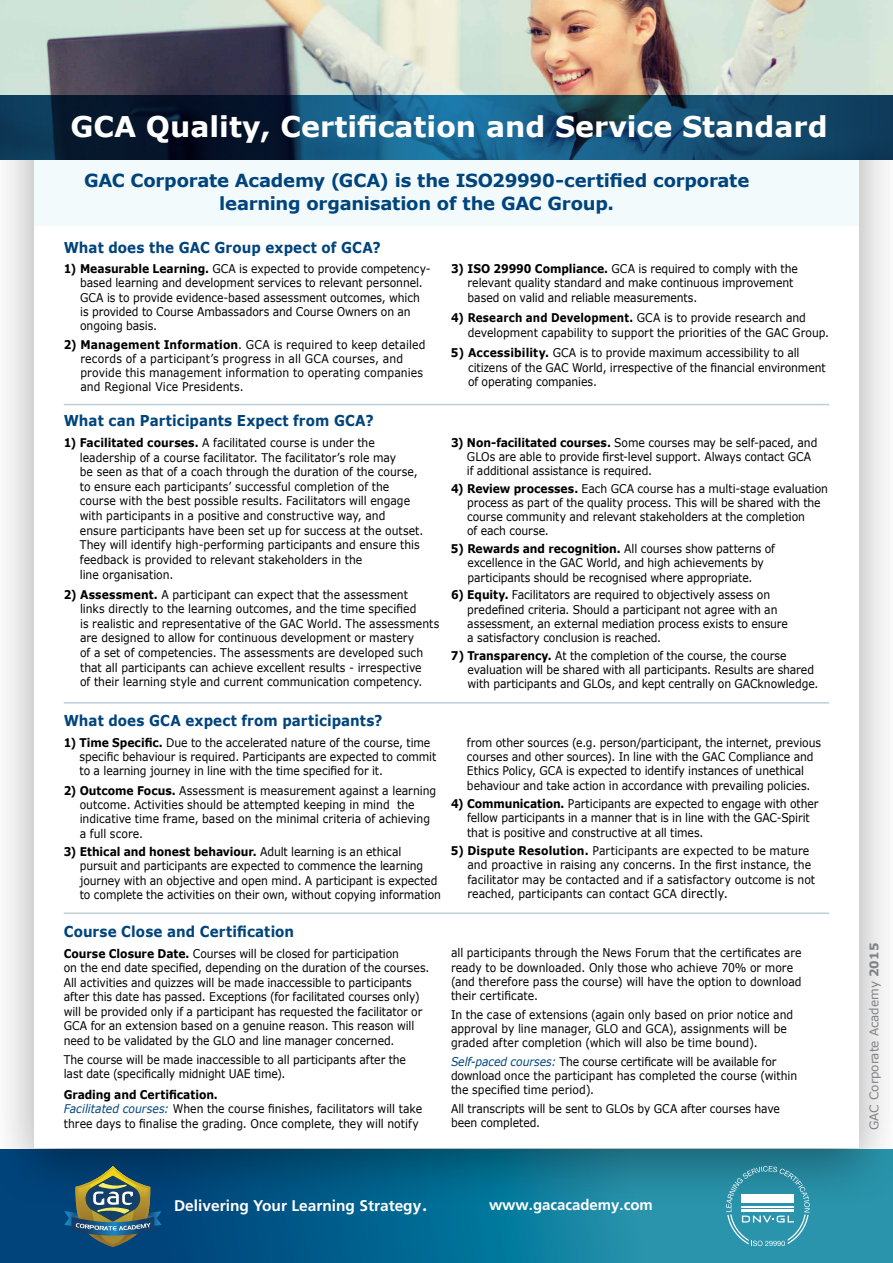
<style>
.page{position:relative;width:893px;height:1263px;background:#fff}
.page>*{position:absolute;margin:0;border:0;box-sizing:border-box;transform-origin:0 0}
.t1{font:700 28.5px "Verdana";color:#fff}
.t2{font:700 18px/23.4px "Verdana";letter-spacing:-.015em;color:#00447c;text-align:center}
.t3{font:700 15.45px "Frutiger LT Pro";color:#fff}
.t4{font:700 15px "Verdana";letter-spacing:.01em;color:#00447c;scale:.9 1}
.t5{font:700 15px "Frutiger LT Pro";color:#fff}
.t6{font:12px/14.2px "Verdana";letter-spacing:-.005em;color:#000;scale:.9 1}
.t7{font:12px/14.2px "Verdana";letter-spacing:.015em;color:#000;scale:.9 1}
.t8{font:12px "Verdana";color:#808285}
.s1{font-weight:700}
.s2{font-style:italic;color:#00447c}
.s3{font-size:12.75px}
.s4{font-family:"Myriad Pro";font-size:16.35px}
</style>
<div class="page">
<svg style="left:0;top:1210px;width:893px;height:53px;background:#0e6f96"></svg>
<div style="left:0;top:0;width:893px;height:1210px;background:#000;opacity:.35"></div>
<div style="left:34px;top:23px;width:825px;height:1125px;background:#fff"></div>
<hr style="left:64px;top:702px;width:765px;height:1px;background:#bdcfd7">
<hr style="left:64px;top:912px;width:765px;height:2px;background:#bdcfd7">
<div style="left:34px;top:160px;width:825px;height:65px;background:#f2fafc"></div>
<img style="left:0;top:0;width:893px;height:95px">
<hr style="left:64px;top:404px;width:765px;height:1px;background:#bdcfd7">
<svg style="left:64px;top:1166px;width:98px;height:81px;background:#42656b"></svg>
<svg style="left:726px;top:1166px;width:84px;height:80px;background:#51a4b7"></svg>
<svg style="left:0;top:95px;width:893px;height:64px;background:#104060"></svg>
<h1 class="t1" style="left:70px;top:106px;width:759px">GCA Quality, Certification and Service Standard</h1>
<h2 class="t2" style="left:84px;top:168px;width:667px">GAC Corporate Academy (GCA) is the ISO29990-certified corporate learning organisation of the GAC Group.</h2>
<p class="t4" style="left:64px;top:237px;width:354px">What does the GAC Group expect of GCA?</p>
<p class="t6" style="left:80px;top:262px;width:391px;text-indent:-16px"><span class="s1">1) Measurable Learning.</span> GCA is expected to provide competency&shy;based learning and development services to relevant personnel.<br>GCA is to provide evidence-based assessment outcomes, which is provided to Course Ambassadors and Course Owners on an ongoing basis.</p>
<p class="t7" style="left:80px;top:337px;width:385px;text-indent:-17px"><span class="s1">2) Management Information</span>. GCA is required to keep detailed records of a participant’s progress in all GCA courses, and provide this management information to operating companies and Regional Vice Presidents.</p>
<p class="t4" style="left:64px;top:410px;width:346px">What can Participants Expect from GCA?</p>
<p class="t6" style="left:80px;top:435px;width:383px;text-indent:-16px"><span class="s1">1) Facilitated courses.</span> A facilitated course is under the leadership of a course facilitator. The facilitator’s role may<br>be seen as that of a coach through the duration of the course, to ensure each participants’ successful completion of the course with the best possible results. Facilitators will engage with participants in a positive and constructive way, and ensure participants have been set up for success at the outset.<br>They will identify high-performing participants and ensure this feedback is provided to relevant stakeholders in the<br>line organisation.</p>
<p class="t6" style="left:80px;top:587px;width:401px;text-indent:-16px"><span class="s1">2) Assessment.</span> A participant can expect that the assessment<br>links directly to the learning outcomes, and the time specified<br>is realistic and representative of the GAC World. The assessments are designed to allow for continuous development or mastery<br>of a set of competencies. The assessments are developed such that all participants can achieve excellent results - irrespective<br>of their learning style and current communication competency.</p>
<p class="t4" style="left:64px;top:710px;width:356px">What does GCA expect from participants?</p>
<p class="t6" style="left:79px;top:735px;width:398px;text-indent:-16px"><span class="s1">1) Time Specific.</span> Due to the accelerated nature of the course, time specific behaviour is required. Participants are expected to commit to a learning journey in line with the time specified for it.</p>
<p class="t6" style="left:80px;top:783px;width:398px;text-indent:-16px"><span class="s1">2) Outcome Focus.</span> Assessment is measurement against a learning outcome. Activities should be attempted keeping in mind the indicative time frame, based on the minimal criteria of achieving a full score.</p>
<p class="t6" style="left:80px;top:844px;width:403px;text-indent:-16px"><span class="s1">3) Ethical and honest behaviour.</span> Adult learning is an ethical pursuit and participants are expected to commence the learning journey with an objective and open mind. A participant is expected to complete the activities on their own, without copying information</p>
<p class="t4" style="left:64px;top:921px;width:258px">Course Close and Certification</p>
<p class="t6" style="left:64px;top:946px;width:408px"><span class="s1">Course Closure Date.</span> Courses will be closed for participation<br>on the end date specified, depending on the duration of the courses.<br>All activities and quizzes will be made inaccessible to participants after this date has passed. Exceptions (for facilitated courses only) will be provided only if a participant has requested the facilitator or GCA for an extension based on a genuine reason. This reason will need to be validated by the GLO and line manager concerned.</p>
<p class="t6" style="left:64px;top:1052px;width:382px">The course will be made inaccessible to all participants after the last date (specifically midnight UAE time).</p>
<p class="t6" style="left:64px;top:1087px;width:400px"><span class="s1">Grading and Certification.<br></span><span class="s2">Facilitated courses:</span> When the course finishes, facilitators will take three days to finalise the grading. Once complete, they will notify</p>
<p class="t6" style="left:468px;top:262px;width:369px;text-indent:-17px"><span class="s1">3) ISO 29990 Compliance.</span> GCA is required to comply with the relevant quality standard and make continuous improvement based on valid and reliable measurements.</p>
<p class="t6" style="left:468px;top:311px;width:403px;text-indent:-17px"><span class="s1">4) Research and Development.</span> GCA is to provide research and development capability to support the priorities of the GAC Group.</p>
<p class="t6" style="left:468px;top:346px;width:399px;text-indent:-17px"><span class="s1">5) Accessibility.</span> GCA is to provide maximum accessibility to all citizens of the GAC World, irrespective of the financial environment of operating companies.</p>
<p class="t6" style="left:467px;top:435px;width:391px;text-indent:-16px"><span class="s1">3) Non-facilitated courses.</span> Some courses may be self-paced, and<br>GLOs are able to provide first-level support. Always contact GCA if additional assistance is required.</p>
<p class="t6" style="left:467px;top:481px;width:403px;text-indent:-16px"><span class="s1">4) Review processes.</span> Each GCA course has a multi-stage evaluation process as part of the quality process. This will be shared with the course community and relevant stakeholders at the completion<br>of each course.</p>
<p class="t6" style="left:451px;top:541px;width:362px;text-align:center"><span class="s1">5) Rewards and recognition.</span> All courses show patterns of excellence in the GAC World, and high achievements by participants should be recognised where appropriate.</p>
<p class="t6" style="left:467px;top:588px;width:358px;text-indent:-16px"><span class="s1">6) Equity.</span> Facilitators are required to objectively assess on predefined criteria. Should a participant not agree with an assessment, an external mediation process exists to ensure a satisfactory conclusion is reached.</p>
<p class="t6" style="left:467px;top:648px;width:392px;text-indent:-16px"><span class="s1">7) Transparency.</span> At the completion of the course, the course evaluation will be shared with all participants. Results are shared with participants and GLOs, and kept centrally on GACknowledge.</p>
<p class="t6" style="left:467px;top:735px;width:395px">from other sources (e.g. person/participant, the internet, previous courses and other sources). In line with the GAC Compliance and Ethics Policy, GCA is expected to identify instances of unethical behaviour and take action in accordance with prevailing policies.</p>
<p class="t6" style="left:467px;top:796px;width:392px;text-indent:-16px"><span class="s1">4) Communication.</span> Participants are expected to engage with other fellow participants in a manner that is in line with the GAC-Spirit that is positive and constructive at all times.</p>
<p class="t6" style="left:467px;top:843px;width:388px;text-indent:-16px"><span class="s1">5) Dispute Resolution.</span> Participants are expected to be mature and proactive in raising any concerns. In the first instance, the facilitator may be contacted and if a satisfactory outcome is not reached, participants can contact GCA <span class="s3">directly.</span></p>
<p class="t6" style="left:451px;top:946px;width:391px">all participants through the News Forum that the certificates are ready to be downloaded. Only those who achieve 70% or more (and therefore pass the course) will have the option to download their certificate.</p>
<p class="t6" style="left:451px;top:1007px;width:382px">In the case of extensions (again only based on prior notice and approval by line manager, GLO and GCA), assignments will be graded after completion (which will also be time bound).</p>
<p class="t6" style="left:451px;top:1054px;width:386px"><span class="s2">Self-paced courses:</span> The course certificate will be available for download once the participant has completed the course (within the specified time period).</p>
<p class="t6" style="left:451px;top:1101px;width:367px">All transcripts will be sent to GLOs by GCA after courses have been completed.</p>
<p class="t3" style="left:174px;top:1196px;width:254px">Delivering Your Learning Strategy<span class="s4">.</span></p>
<p class="t5" style="left:489px;top:1196px;width:165px">www.gacacademy.com</p>
<p class="t8" style="left:866px;top:1130px;width:189px;rotate:-90deg">GAC Corporate Academy <span class="s1">2015</span></p>
</div>
